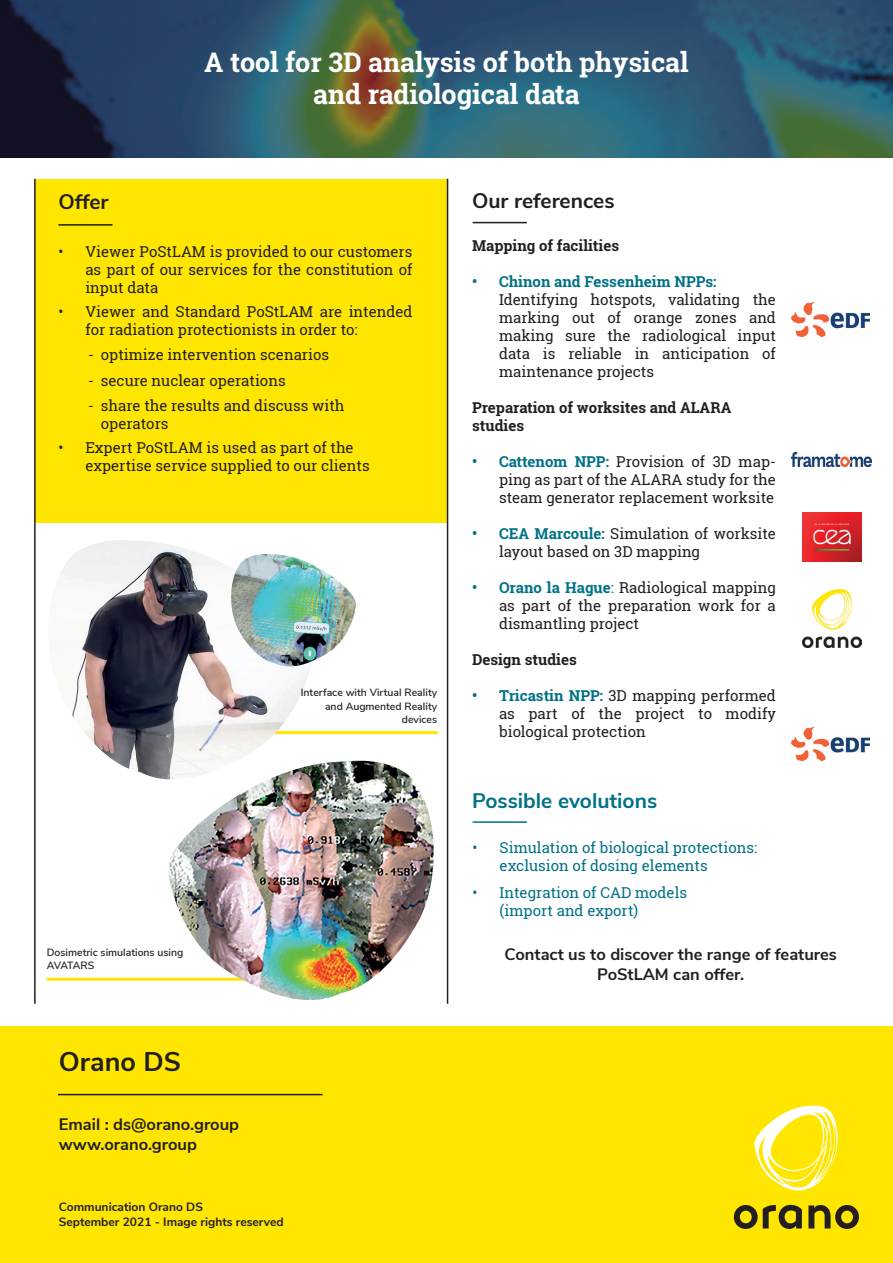
<style>
.page{position:relative;width:893px;height:1263px;background:#fff}
.page>*{position:absolute;margin:0;border:0;box-sizing:border-box;transform-origin:0 0}
.t1{font:700 27px/32.4px "Roboto Slab";color:#fff;text-align:center}
.t2{font:700 27px "Nunito Sans";color:#231f20}
.t3{font:700 21px "Nunito Sans";color:#231f20}
.t4{font:700 21px "Nunito Sans";color:#007187}
.t5{font:700 16.5px/19.8px "Nunito Sans";color:#231f20}
.t6{font:15px/18px "Roboto Slab";color:#231f20;text-align:justify}
.t7{font:15px/18px "Roboto Slab";color:#007187}
.t8{font:700 15px/18px "Roboto Slab";color:#231f20}
.t9{font:700 15px "Roboto Slab";color:#007187}
.t10{font:700 12px/14.4px "Nunito Sans";color:#231f20}
.t11{font:600 10.5px/13.5px "Nunito Sans";color:#231f20;text-align:right}
.s1{color:#fff}
.s2{font-weight:700;color:#007187}
.s3{color:#007187}
</style>
<div class="page">
<hr style="left:235px;top:731px;width:203px;height:3px;background:#ffe601">
<hr style="left:47px;top:978px;width:223px;height:3px;background:#ffe601">
<svg style="left:0;top:0;width:893px;height:157px;background:#315464"></svg>
<div style="left:36px;top:179px;width:412px;height:344px;background:#ffe601"></div>
<div style="left:0;top:1026px;width:893px;height:237px;background:#ffe601"></div>
<hr style="left:58px;top:1094px;width:265px;height:1px;background:#231f20">
<svg style="left:754px;top:1105px;width:84px;height:86px"></svg>
<svg style="left:808px;top:1205px;width:51px;height:24px"></svg>
<svg style="left:734px;top:1205px;width:68px;height:24px"></svg>
<hr style="left:58px;top:224px;width:55px;height:2px;background:#231f20">
<hr style="left:473px;top:222px;width:54px;height:1px;background:#231f20">
<hr style="left:473px;top:821px;width:54px;height:2px;background:#007187">
<img style="left:802px;top:512px;width:59px;height:49px">
<img style="left:802px;top:589px;width:59px;height:59px">
<img style="left:792px;top:303px;width:77px;height:33px">
<img style="left:792px;top:727px;width:77px;height:34px">
<img style="left:792px;top:453px;width:80px;height:14px">
<hr style="left:34px;top:179px;width:2px;height:825px;background:#231f20">
<hr style="left:447px;top:179px;width:1px;height:825px;background:#231f20">
<img style="left:168px;top:761px;width:266px;height:239px">
<img style="left:49px;top:540px;width:265px;height:241px">
<img style="left:230px;top:554px;width:126px;height:114px">
<h2 class="t3" style="left:58px;top:186px;width:52px">Offer</h2>
<h1 class="t1" style="left:204px;top:46px;width:486px">A tool for 3D analysis of both physical and radiological data</h1>
<h2 class="t3" style="left:472px;top:186px;width:144px">Our references</h2>
<p class="t6" style="left:85px;top:242px;width:329px;text-indent:-27px">• Viewer PoStLAM is provided to our customers as part of our services for the constitution of input data</p>
<p class="t6" style="left:85px;top:302px;width:329px;text-indent:-27px">• Viewer and Standard PoStLAM are intended for radiation protectionists in order to:</p>
<p class="t6" style="left:88px;top:345px;width:243px">- optimize intervention scenarios</p>
<p class="t6" style="left:88px;top:371px;width:199px">- secure nuclear operations</p>
<p class="t6" style="left:101px;top:396px;width:245px;text-indent:-13px">- share the results and discuss with operators</p>
<p class="t6" style="left:85px;top:438px;width:286px;text-indent:-27px">• Expert PoStLAM is used as part of the expertise service supplied to our clients</p>
<p class="t11" style="left:301px;top:685px;width:138px">Interface with Virtual Reality and Augmented Reality devices</p>
<p class="t11" style="left:47px;top:944px;width:138px;text-align:left">Dosimetric simulations using<br>AVATARS</p>
<h1 class="t2" style="left:59px;top:1042px;width:124px">Orano DS</h1>
<p class="t5" style="left:59px;top:1114px;width:182px">Email : ds@orano.group www.orano.group</p>
<p class="t10" style="left:59px;top:1199px;width:226px">Communication Orano DS<br>September 2021 - Image rights reserved</p>
<p class="t8" style="left:472px;top:237px;width:149px">Mapping of facilities</p>
<p class="t9" style="left:472px;top:271px;width:246px">• Chinon and Fessenheim NPPs:</p>
<p class="t6" style="left:499px;top:291px;width:278px;text-indent:-27px"><span class="s1">•</span> Identifying hotspots, validating the marking out of orange zones and making sure the radiological input data is reliable in anticipation of maintenance projects</p>
<p class="t8" style="left:472px;top:399px;width:261px">Preparation of worksites and ALARA studies</p>
<p class="t6" style="left:499px;top:453px;width:278px;text-indent:-27px"><span class="s2">• Cattenom NPP:</span> Provision of 3D map&shy;ping as part of the ALARA study for the steam generator replacement worksite</p>
<p class="t6" style="left:499px;top:525px;width:278px;text-indent:-27px"><span class="s2">• CEA Marcoule:</span> Simulation of worksite layout based on 3D mapping</p>
<p class="t6" style="left:499px;top:579px;width:278px;text-indent:-27px"><span class="s2">• Orano la Hague</span><span class="s3">:</span> Radiological mapping as part of the preparation work for a dismantling project</p>
<p class="t8" style="left:472px;top:651px;width:106px">Design studies</p>
<p class="t6" style="left:499px;top:687px;width:278px;text-indent:-27px"><span class="s2">• Tricastin NPP:</span> 3D mapping performed as part of the project to modify biological protection</p>
<h2 class="t4" style="left:472px;top:785px;width:187px">Possible evolutions</h2>
<p class="t7" style="left:500px;top:838px;width:259px;text-indent:-27px">• Simulation of biological protections: exclusion of dosing elements</p>
<p class="t7" style="left:500px;top:883px;width:189px;text-indent:-27px">• Integration of CAD models (import and export)</p>
<p class="t5" style="left:504px;top:943px;width:334px;text-align:center">Contact us to discover the range of features<br>PoStLAM can offer.</p>
</div>
